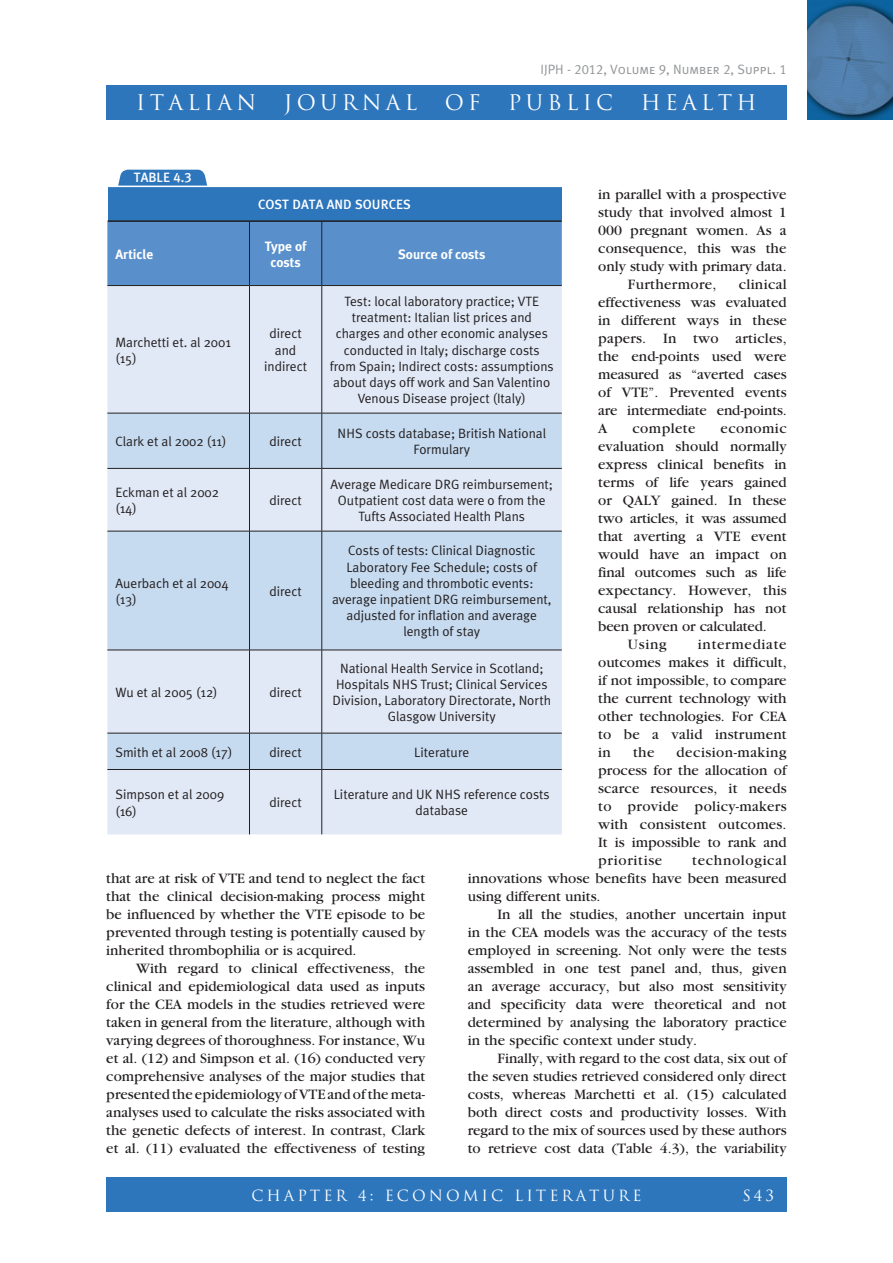
<style>
.page{position:relative;width:893px;height:1263px;background:#fff}
.page>*{position:absolute;margin:0;border:0;box-sizing:border-box;transform-origin:0 0}
.t1{font:21px "Trajan Pro";letter-spacing:.2em;color:#fff}
.t2{font:15px/18px "Garamond";color:#231f20;text-align:justify}
.t3{font:15px "Trajan Pro";letter-spacing:.2em;color:#fff}
.t4{font:15px "Garamond";letter-spacing:.03em;color:#231f20}
.t5{font:15px "Garamond";letter-spacing:.025em;color:#231f20}
.t6{font:13.5px/16.2px "Meta Plus Normal";color:#231f20;text-align:center}
.t7{font:13.5px "Meta Plus Normal Caps";color:#939598}
.t8{font:700 13.5px/16.2px "Meta Plus";color:#fff;text-align:center}
.t9{font:13.5px "Meta Plus Medium Caps";color:#fff}
</style>
<div class="page">
<div style="left:106px;top:85px;width:681px;height:34px;background:#2e76bc"></div>
<img style="left:808px;top:0;width:85px;height:119px">
<div style="left:106px;top:1178px;width:681px;height:34px;background:#2e76bc"></div>
<div style="left:107px;top:222px;width:455px;height:63px;background:#5990cb"></div>
<div style="left:107px;top:286px;width:455px;height:548px;background:#e1e9f6"></div>
<svg style="left:107px;top:414px;width:455px;height:355px;background:#cfdef0"></svg>
<hr style="left:249px;top:222px;width:1px;height:63px;background:#231f20">
<hr style="left:322px;top:222px;width:1px;height:63px;background:#231f20">
<hr style="left:107px;top:285px;width:142px;height:1px;background:#231f20">
<hr style="left:249px;top:285px;width:73px;height:1px;background:#231f20">
<hr style="left:249px;top:286px;width:1px;height:127px;background:#231f20">
<hr style="left:322px;top:285px;width:240px;height:1px;background:#231f20">
<hr style="left:322px;top:286px;width:1px;height:127px;background:#231f20">
<hr style="left:107px;top:413px;width:142px;height:1px;background:#231f20">
<hr style="left:249px;top:413px;width:73px;height:1px;background:#231f20">
<hr style="left:249px;top:413px;width:1px;height:55px;background:#231f20">
<hr style="left:322px;top:413px;width:240px;height:1px;background:#231f20">
<hr style="left:322px;top:413px;width:1px;height:55px;background:#231f20">
<hr style="left:107px;top:468px;width:142px;height:1px;background:#231f20">
<hr style="left:249px;top:468px;width:73px;height:1px;background:#231f20">
<hr style="left:249px;top:469px;width:1px;height:62px;background:#231f20">
<hr style="left:322px;top:468px;width:240px;height:1px;background:#231f20">
<hr style="left:322px;top:469px;width:1px;height:62px;background:#231f20">
<hr style="left:107px;top:531px;width:142px;height:1px;background:#231f20">
<hr style="left:249px;top:531px;width:73px;height:1px;background:#231f20">
<hr style="left:249px;top:531px;width:1px;height:119px;background:#231f20">
<hr style="left:322px;top:531px;width:240px;height:1px;background:#231f20">
<hr style="left:322px;top:531px;width:1px;height:119px;background:#231f20">
<hr style="left:107px;top:650px;width:142px;height:1px;background:#231f20">
<hr style="left:249px;top:650px;width:73px;height:1px;background:#231f20">
<hr style="left:249px;top:650px;width:1px;height:83px;background:#231f20">
<hr style="left:322px;top:650px;width:240px;height:1px;background:#231f20">
<hr style="left:322px;top:650px;width:1px;height:83px;background:#231f20">
<hr style="left:107px;top:733px;width:142px;height:1px;background:#231f20">
<hr style="left:249px;top:733px;width:73px;height:1px;background:#231f20">
<hr style="left:249px;top:733px;width:1px;height:36px;background:#231f20">
<hr style="left:322px;top:733px;width:240px;height:1px;background:#231f20">
<hr style="left:322px;top:733px;width:1px;height:36px;background:#231f20">
<hr style="left:107px;top:769px;width:142px;height:1px;background:#231f20">
<hr style="left:249px;top:769px;width:73px;height:1px;background:#231f20">
<hr style="left:249px;top:770px;width:1px;height:64px;background:#231f20">
<hr style="left:322px;top:769px;width:240px;height:1px;background:#231f20">
<hr style="left:322px;top:770px;width:1px;height:64px;background:#231f20">
<svg style="left:118px;top:170px;width:90px;height:16px"></svg>
<div style="left:108px;top:187px;width:453px;height:34px;background:#2e76bc"></div>
<hr style="left:108px;top:220px;width:453px;height:2px;background:#231f20">
<p class="t7" style="left:541px;top:62px;width:248px">IJPH - 2012, Volume 9, Number 2, Suppl. 1</p>
<h1 class="t1" style="left:136px;top:89px;width:121px">ITALIAN</h1>
<h1 class="t1" style="left:284px;top:89px;width:135px">JOURNAL</h1>
<h1 class="t1" style="left:445px;top:89px;width:37px">OF</h1>
<h1 class="t1" style="left:508px;top:89px;width:106px">PUBLIC</h1>
<h1 class="t1" style="left:641px;top:89px;width:117px">HEALTH</h1>
<p class="t9" style="left:134px;top:170px;width:9px">TABLE</p>
<p class="t9" style="left:173px;top:170px;width:20px">4.3</p>
<p class="t2" style="left:598px;top:185px;width:190px">in parallel with a prospective</p>
<p class="t2" style="left:598px;top:203px;width:190px">study that involved almost 1</p>
<p class="t2" style="left:598px;top:221px;width:190px">000 pregnant women. As a</p>
<p class="t2" style="left:598px;top:239px;width:190px">consequence, this was the</p>
<p class="t2" style="left:598px;top:257px;width:190px">only study with primary data.</p>
<p class="t5" style="left:628px;top:276px;width:90px">Furthermore,</p>
<p class="t9" style="left:258px;top:197px;width:154px">COST DATA AND SOURCES</p>
<p class="t8" style="left:115px;top:246px;width:40px">Article</p>
<p class="t8" style="left:265px;top:238px;width:43px">Type of costs</p>
<p class="t8" style="left:398px;top:246px;width:89px">Source of costs</p>
<p class="t2" style="left:598px;top:275px;width:190px;text-indent:140px">clinical effectiveness was evaluated in different ways in these papers. In two articles, the end-points used were measured as “averted cases of VTE”. Prevented events are intermediate end-points.<br>A</p>
<p class="t6" style="left:330px;top:293px;width:225px">Test: local laboratory practice; VTE treatment: Italian list prices and charges and other economic analyses conducted in Italy; discharge costs from Spain; Indirect costs: assumptions about days off work and San Valentino Venous Disease project (Italy)</p>
<p class="t6" style="left:115px;top:334px;width:117px;text-align:left">Marchetti et. al 2001 (15)</p>
<p class="t6" style="left:264px;top:325px;width:44px">direct and indirect</p>
<p class="t4" style="left:632px;top:420px;width:65px">complete</p>
<p class="t4" style="left:720px;top:420px;width:68px">economic</p>
<p class="t2" style="left:598px;top:437px;width:190px">evaluation should normally</p>
<p class="t2" style="left:598px;top:455px;width:190px">express clinical benefits in</p>
<p class="t2" style="left:598px;top:473px;width:190px">terms of life years gained</p>
<p class="t2" style="left:598px;top:491px;width:190px">or QALY gained. In these</p>
<p class="t2" style="left:598px;top:509px;width:190px">two articles, it was assumed</p>
<p class="t2" style="left:598px;top:527px;width:190px">that averting a VTE event</p>
<p class="t2" style="left:598px;top:545px;width:190px">would have an impact on</p>
<p class="t2" style="left:598px;top:563px;width:190px">final outcomes such as life</p>
<p class="t2" style="left:598px;top:581px;width:190px">expectancy. However, this</p>
<p class="t2" style="left:598px;top:599px;width:190px">causal relationship has not</p>
<p class="t2" style="left:598px;top:617px;width:170px">been proven or calculated.</p>
<p class="t2" style="left:628px;top:635px;width:40px">Using</p>
<p class="t6" style="left:115px;top:433px;width:112px">Clark et al 2002 (11)</p>
<p class="t6" style="left:269px;top:433px;width:34px">direct</p>
<p class="t6" style="left:337px;top:425px;width:210px">NHS costs database; British National<br>Formulary</p>
<p class="t6" style="left:115px;top:484px;width:105px;text-align:left">Eckman et al 2002 (14)</p>
<p class="t6" style="left:269px;top:492px;width:34px">direct</p>
<p class="t6" style="left:331px;top:476px;width:224px">Average Medicare DRG reimbursement;<br>Outpatient cost data were o from the<br>Tufts Associated Health Plans</p>
<p class="t6" style="left:332px;top:542px;width:221px">Costs of tests: Clinical Diagnostic<br>Laboratory Fee Schedule; costs of bleeding and thrombotic events: average inpatient DRG reimbursement, adjusted for inflation and average length of stay</p>
<p class="t6" style="left:115px;top:575px;width:115px;text-align:left">Auerbach et al 2004 (13)</p>
<p class="t6" style="left:269px;top:583px;width:34px">direct</p>
<p class="t2" style="left:598px;top:635px;width:190px;text-indent:100px">intermediate outcomes makes it difficult, if not impossible, to compare the current technology with other technologies. For CEA to be a valid instrument in</p>
<p class="t6" style="left:333px;top:660px;width:220px">National Health Service in Scotland; Hospitals NHS Trust; Clinical Services Division, Laboratory Directorate, North Glasgow University</p>
<p class="t6" style="left:115px;top:684px;width:104px">Wu et al 2005 (12)</p>
<p class="t6" style="left:269px;top:684px;width:34px">direct</p>
<p class="t6" style="left:115px;top:744px;width:119px">Smith et al 2008 (17)</p>
<p class="t6" style="left:269px;top:744px;width:34px">direct</p>
<p class="t6" style="left:414px;top:744px;width:56px">Literature</p>
<p class="t6" style="left:115px;top:786px;width:110px;text-align:left">Simpson et al 2009 (16)</p>
<p class="t6" style="left:269px;top:794px;width:34px">direct</p>
<p class="t6" style="left:334px;top:786px;width:217px">Literature and UK NHS reference costs database</p>
<p class="t2" style="left:598px;top:743px;width:190px;text-indent:78px">decision-making process for the allocation of scarce resources, it needs to provide policy-makers with consistent outcomes.<br>It is impossible to rank and prioritise</p>
<p class="t2" style="left:633px;top:743px;width:23px">the</p>
<p class="t2" style="left:468px;top:851px;width:320px;text-indent:224px">technological innovations whose benefits have been measured using different units.</p>
<p class="t2" style="left:468px;top:905px;width:320px;text-indent:30px">In all the studies, another uncertain input in the CEA models was the accuracy of the tests employed in screening. Not only were the tests assembled in one test panel and, thus, given an average accuracy, but also most sensitivity and specificity data were theoretical and not determined by analysing the laboratory practice in the specific context under study.</p>
<p class="t2" style="left:468px;top:1049px;width:320px;text-indent:30px">Finally, with regard to the cost data, six out of the seven studies retrieved considered only direct costs, whereas Marchetti et al. (15) calculated both direct costs and productivity losses. With regard to the mix of sources used by these authors to retrieve cost data (Table 4.3), the variability</p>
<p class="t2" style="left:106px;top:869px;width:320px">that are at risk of VTE and tend to neglect the fact that the clinical decision-making process might be influenced by whether the VTE episode to be prevented through testing is potentially caused by inherited thrombophilia or is acquired.</p>
<p class="t2" style="left:106px;top:959px;width:321px;text-indent:30px">With regard to clinical effectiveness, the clinical and epidemiological data used as inputs for the CEA models in the studies retrieved were taken in general from the literature, although with varying degrees of thoroughness. For instance, Wu et al. (12) and Simpson et al. (16) conducted very comprehensive analyses of the major studies that presented the epidemiology of VTE and of the meta&shy;analyses used to calculate the risks associated with the genetic defects of interest. In contrast, Clark et al. (11) evaluated the effectiveness of testing</p>
<p class="t3" style="left:251px;top:1185px;width:392px">CHAPTER 4: ECONOMIC LITERATURE</p>
<p class="t3" style="left:742px;top:1185px;width:33px">S43</p>
</div>
